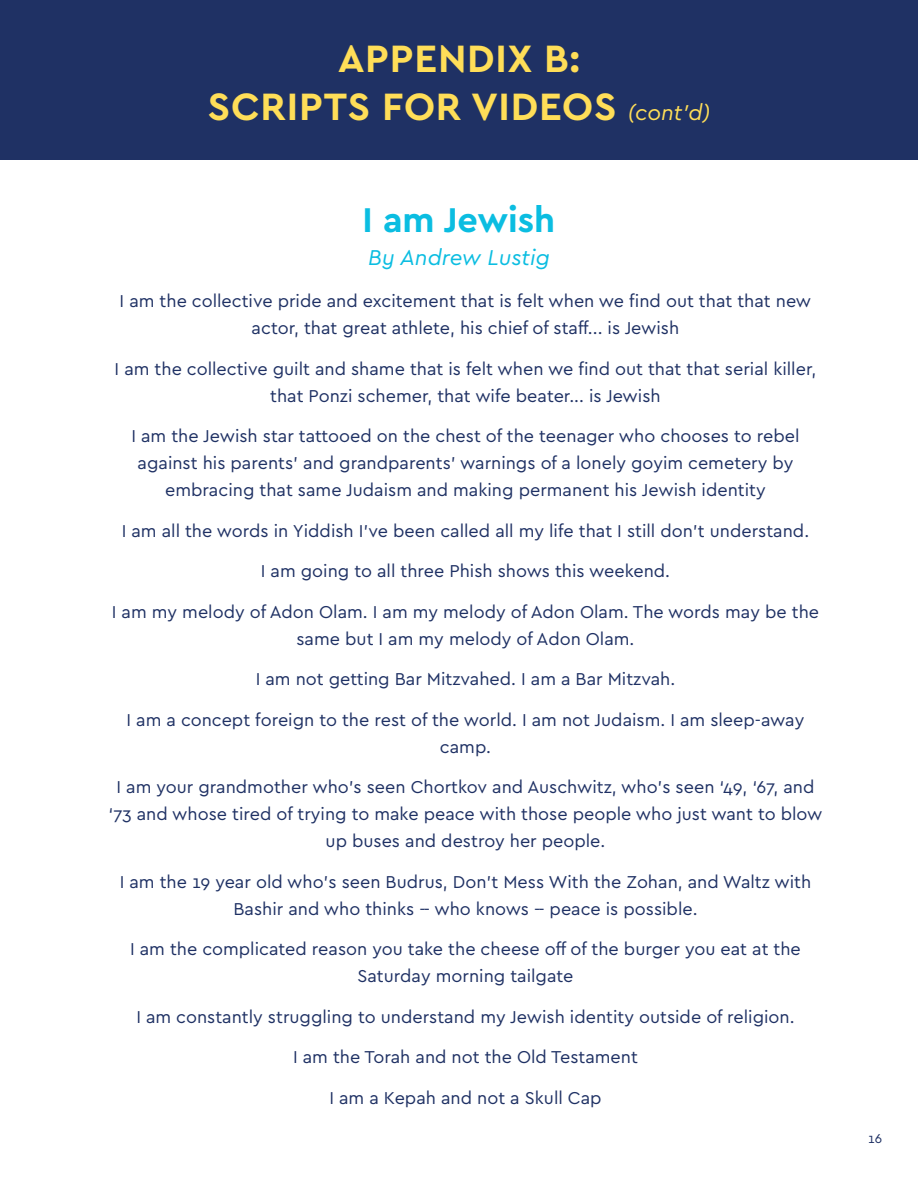
<style>
.page{position:relative;width:918px;height:1188px;background:#fff}
.page>*{position:absolute;margin:0;border:0;box-sizing:border-box;transform-origin:0 0}
.t1{font:700 39.9px/48.2px "Cera PRO";letter-spacing:.02em;color:#ffde58;text-align:center}
.t2{font:700 36px "Cera PRO";color:#0bbde1}
.t3{font:italic 22.5px "Cera PRO";color:#0bbde1}
.t4{font:18px/27px "Cera PRO";color:#1f3164;text-align:center}
.t5{font:13.5px "Cera PRO";color:#1f3164}
.s1{font-weight:400;font-style:italic;font-size:22.5px}
</style>
<div class="page">
<div style="left:0;top:0;width:918px;height:160px;background:#1f3164"></div>
<h1 class="t1" style="left:208px;top:33px;width:504px">APPENDIX B:<br>SCRIPTS FOR VIDEOS <span class="s1">(cont’d)</span></h1>
<h2 class="t2" style="left:363px;top:196px;width:194px">I am Jewish</h2>
<p class="t3" style="left:368px;top:242px;width:183px">By Andrew Lustig</p>
<p class="t4" style="left:120px;top:287px;width:693px">I am the collective pride and excitement that is felt when we find out that that new actor, that great athlete, his chief of staff... is Jewish</p>
<p class="t4" style="left:115px;top:354px;width:703px">I am the collective guilt and shame that is felt when we find out that that serial killer, that Ponzi schemer, that wife beater... is Jewish</p>
<p class="t4" style="left:131px;top:422px;width:670px">I am the Jewish star tattooed on the chest of the teenager who chooses to rebel against his parents’ and grandparents’ warnings of a lonely goyim cemetery by embracing that same Judaism and making permanent his Jewish identity</p>
<p class="t4" style="left:122px;top:516px;width:689px">I am all the words in Yiddish I’ve been called all my life that I still don’t understand.</p>
<p class="t4" style="left:261px;top:557px;width:411px">I am going to all three Phish shows this weekend.</p>
<p class="t4" style="left:112px;top:597px;width:709px">I am my melody of Adon Olam. I am my melody of Adon Olam. The words may be the same but I am my melody of Adon Olam.</p>
<p class="t4" style="left:256px;top:665px;width:421px">I am not getting Bar Mitzvahed. I am a Bar Mitzvah.</p>
<p class="t4" style="left:127px;top:705px;width:679px">I am a concept foreign to the rest of the world. I am not Judaism. I am sleep-away camp.</p>
<p class="t4" style="left:108px;top:773px;width:716px">I am your grandmother who’s seen Chortkov and Auschwitz, who’s seen ‘49, ‘67, and ‘73 and whose tired of trying to make peace with those people who just want to blow up buses and destroy her people.</p>
<p class="t4" style="left:120px;top:867px;width:693px">I am the 19 year old who’s seen Budrus, Don’t Mess With the Zohan, and Waltz with<br>Bashir and who thinks -- who knows -- peace is possible.</p>
<p class="t4" style="left:130px;top:935px;width:672px">I am the complicated reason you take the cheese off of the burger you eat at the<br>Saturday morning tailgate</p>
<p class="t4" style="left:136px;top:1002px;width:660px">I am constantly struggling to understand my Jewish identity outside of religion.</p>
<p class="t4" style="left:293px;top:1043px;width:346px">I am the Torah and not the Old Testament</p>
<p class="t4" style="left:329px;top:1083px;width:274px">I am a Kepah and not a Skull Cap</p>
<p class="t5" style="left:868px;top:1129px;width:16px">16</p>
</div>
